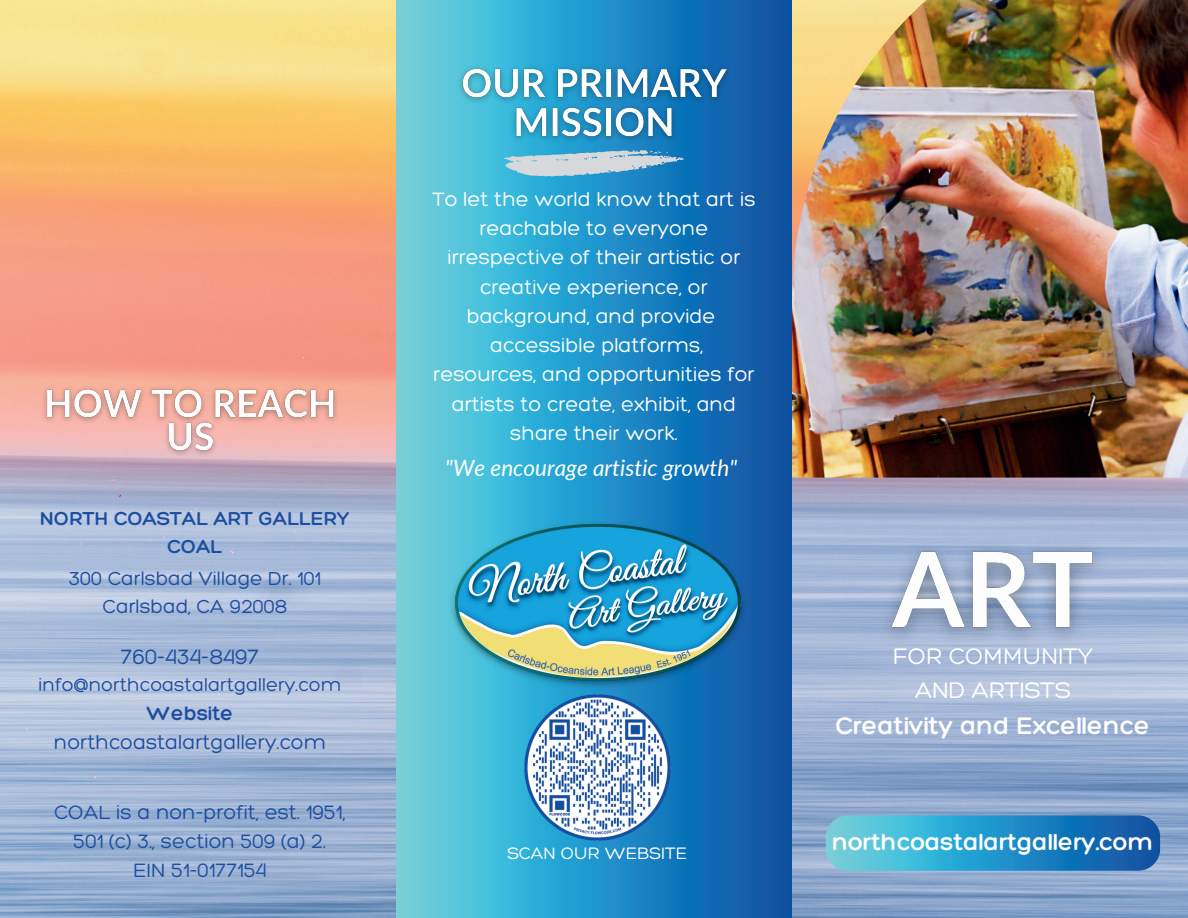
<style>
.page{position:relative;width:1188px;height:918px;background:#fff}
.page>*{position:absolute;margin:0;border:0;box-sizing:border-box;transform-origin:0 0}
.t1{font:300 25.95px "Hero";color:#fff}
.t2{font:300 24.9px "Hero";color:#fff}
.t3{font:300 24.45px/33.8px "Hero";color:#fff;text-align:center}
.t4{font:italic 22.5px "Lato";color:#fff}
.t5{font:300 22.5px "Hero";color:#1d4ea1}
.t6{font:300 21px/29.2px "Hero";color:#fff;text-align:center}
.t7{font:300 21px/29.2px "Hero";color:#1d4ea1;text-align:center}
.t8{font:300 21px "Hero";color:#1d4ea1}
.t9{font:300 20.4px/28.3px "Hero";color:#1d4ea1;text-align:center}
.t10{font:300 20.4px/28.2px "Hero";color:#1d4ea1;text-align:center}
.t11{font:300 19.5px "Hero";color:#1d4ea1}
.t12{font:300 18px "Hero";color:#fff}
</style>
<div class="page">
<img style="left:0;top:0;width:1188px;height:918px">
<img style="left:396px;top:0;width:396px;height:918px">
<img style="left:826px;top:815px;width:334px;height:56px">
<svg style="left:504px;top:150px;width:180px;height:27px;background:#8cbbd2"></svg>
<img style="left:432px;top:515px;width:332px;height:181px">
<img style="left:521px;top:691px;width:152px;height:152px">
<img style="left:865px;top:524px;width:254px;height:133px">
<img style="left:453px;top:60px;width:286px;height:89px">
<img style="left:37px;top:381px;width:308px;height:81px">
<img style="left:792px;top:0;width:396px;height:477px">
<p class="t10" style="left:40px;top:505px;width:311px">NORTH COASTAL ART GALLERY<br>COAL</p>
<p class="t9" style="left:69px;top:565px;width:254px">300 Carlsbad Village Dr. 101<br>Carlsbad, CA 92008</p>
<p class="t5" style="left:121px;top:643px;width:140px">760-434-8497</p>
<p class="t11" style="left:39px;top:673px;width:304px">info@northcoastalartgallery.com</p>
<p class="t8" style="left:147px;top:702px;width:89px">Website</p>
<p class="t7" style="left:54px;top:728px;width:274px">northcoastalartgallery.com</p>
<p class="t7" style="left:54px;top:798px;width:293px">COAL is a non-profit, est. 1951,<br>501 (c) 3., section 509 (a) 2.<br>EIN 51-0177154</p>
<p class="t6" style="left:432px;top:185px;width:325px">To let the world know that art is reachable to everyone irrespective of their artistic or creative experience, or background, and provide accessible platforms,<br>resources, and opportunities for artists to create, exhibit, and share their work.</p>
<p class="t4" style="left:445px;top:452px;width:293px">"We encourage artistic growth"</p>
<p class="t12" style="left:507px;top:843px;width:181px">SCAN OUR WEBSITE</p>
<p class="t3" style="left:893px;top:640px;width:202px">FOR COMMUNITY<br>AND ARTISTS</p>
<p class="t1" style="left:836px;top:712px;width:316px">Creativity and Excellence</p>
<p class="t2" style="left:832px;top:828px;width:324px">northcoastalartgallery.com</p>
</div>
